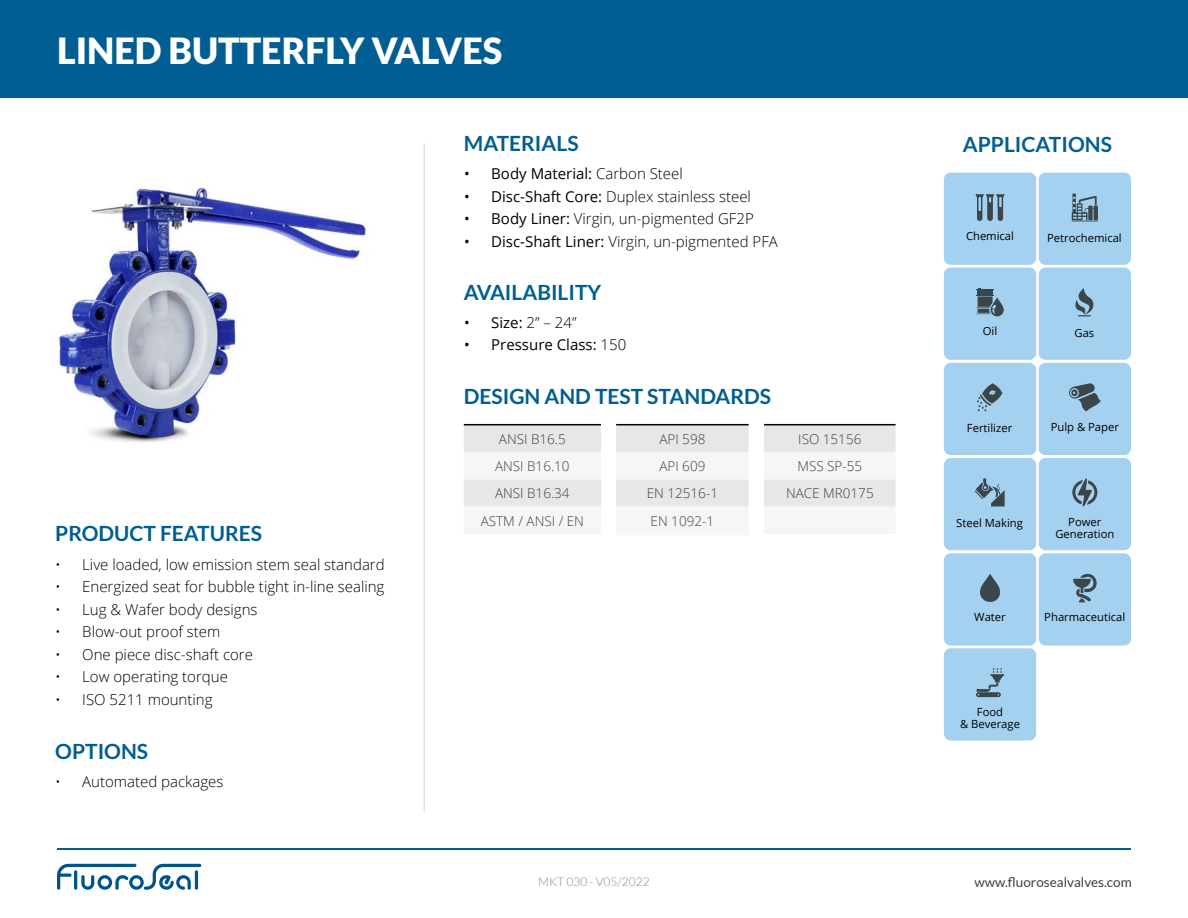
<style>
.page{position:relative;width:1188px;height:918px;background:#fff}
.page>*{position:absolute;margin:0;border:0;box-sizing:border-box;transform-origin:0 0}
.t1{font:900 36px "Lato";color:#fff}
.t2{font:700 21px "Lato";color:#005e92}
.t3{font:700 21px "Lato";color:#035e92}
.t4{font:300 15px "Open Sans";color:#000}
.t5{font:300 15px "Open Sans";color:#000101}
.t6{font:15px "Open Sans";color:#000101}
.t7{font:300 13.5px/27.3px "Open Sans";color:#414042;text-align:center}
.t8{font:13.5px "Lato";color:#414042}
.t9{font:300 12px "Lato";color:#80878f}
.t10{font:11.25px/12px "Open Sans";color:#000;text-align:center}
.s1{font-weight:300}
.s2{font-weight:400}
</style>
<div class="page">
<img style="left:58px;top:187px;width:309px;height:256px">
<div style="left:0;top:0;width:1188px;height:98px;background:#005e92"></div>
<svg style="left:464px;top:425px;width:137px;height:82px"></svg>
<hr style="left:464px;top:424px;width:137px;height:1px;background:#000">
<svg style="left:616px;top:425px;width:133px;height:82px"></svg>
<hr style="left:616px;top:424px;width:133px;height:1px;background:#000">
<svg style="left:764px;top:425px;width:132px;height:82px"></svg>
<hr style="left:764px;top:424px;width:132px;height:1px;background:#000">
<hr style="left:57px;top:848px;width:1074px;height:2px;background:#005e92">
<hr style="left:424px;top:144px;width:1px;height:668px;background:#c2c4c6">
<svg style="left:57px;top:864px;width:144px;height:26px"></svg>
<div style="left:1039px;top:173px;width:92px;height:92px;background:#a5d1f0;border-radius:7px"></div>
<div style="left:1039px;top:268px;width:92px;height:92px;background:#a5d1f0;border-radius:7px"></div>
<div style="left:944px;top:173px;width:92px;height:92px;background:#a5d1f0;border-radius:7px"></div>
<div style="left:944px;top:268px;width:92px;height:92px;background:#a5d1f0;border-radius:7px"></div>
<svg style="left:976px;top:288px;width:28px;height:29px"></svg>
<svg style="left:1075px;top:288px;width:19px;height:28px"></svg>
<div style="left:1039px;top:363px;width:92px;height:92px;background:#a5d1f0;border-radius:7px"></div>
<svg style="left:1069px;top:383px;width:32px;height:28px"></svg>
<svg style="left:1072px;top:194px;width:26px;height:28px"></svg>
<svg style="left:975px;top:194px;width:30px;height:27px"></svg>
<div style="left:1039px;top:553px;width:92px;height:93px;background:#a5d1f0;border-radius:7px"></div>
<div style="left:944px;top:553px;width:92px;height:93px;background:#a5d1f0;border-radius:7px"></div>
<div style="left:944px;top:648px;width:92px;height:93px;background:#a5d1f0;border-radius:7px"></div>
<svg style="left:1073px;top:574px;width:24px;height:28px"></svg>
<svg style="left:976px;top:668px;width:28px;height:29px"></svg>
<svg style="left:980px;top:574px;width:20px;height:28px"></svg>
<div style="left:1039px;top:458px;width:92px;height:92px;background:#a5d1f0;border-radius:7px"></div>
<svg style="left:1072px;top:478px;width:25px;height:28px"></svg>
<div style="left:944px;top:458px;width:92px;height:92px;background:#a5d1f0;border-radius:7px"></div>
<svg style="left:975px;top:478px;width:30px;height:28px"></svg>
<svg style="left:975px;top:491px;width:8px;height:8px"></svg>
<div style="left:944px;top:363px;width:92px;height:92px;background:#a5d1f0;border-radius:7px"></div>
<svg style="left:977px;top:383px;width:25px;height:28px"></svg>
<h1 class="t1" style="left:57px;top:29px;width:447px">LINED BUTTERFLY VALVES</h1>
<h2 class="t2" style="left:464px;top:131px;width:116px">MATERIALS</h2>
<p class="t6" style="left:464px;top:163px;width:220px">• Body Material: <span class="s1">Carbon Steel</span></p>
<p class="t5" style="left:464px;top:186px;width:288px"><span class="s2">• Disc-Shaft Core:</span> Duplex stainless steel</p>
<p class="t5" style="left:464px;top:208px;width:291px"><span class="s2">• Body Liner:</span> Virgin, un-pigmented GF2P</p>
<p class="t5" style="left:464px;top:231px;width:315px"><span class="s2">• Disc-Shaft Liner:</span> Virgin, un-pigmented PFA</p>
<h2 class="t2" style="left:464px;top:280px;width:139px">AVAILABILITY</h2>
<h2 class="t2" style="left:55px;top:522px;width:208px">PRODUCT FEATURES</h2>
<p class="t4" style="left:55px;top:554px;width:331px">• Live loaded, low emission stem seal standard</p>
<p class="t4" style="left:55px;top:577px;width:331px">• Energized seat for bubble tight in-line sealing</p>
<p class="t4" style="left:55px;top:599px;width:204px">• Lug &amp; Wafer body designs</p>
<p class="t4" style="left:55px;top:622px;width:167px">• Blow-out proof stem</p>
<p class="t4" style="left:55px;top:644px;width:199px">• One piece disc-shaft core</p>
<p class="t4" style="left:55px;top:667px;width:174px">• Low operating torque</p>
<p class="t4" style="left:55px;top:689px;width:159px">• ISO 5211 mounting</p>
<h2 class="t2" style="left:55px;top:739px;width:94px">OPTIONS</h2>
<p class="t5" style="left:55px;top:771px;width:170px">• Automated packages</p>
<p class="t6" style="left:464px;top:312px;width:114px">• Size: <span class="s1">2” – 24”</span></p>
<p class="t6" style="left:464px;top:335px;width:164px">• Pressure Class: <span class="s1">150</span></p>
<h2 class="t2" style="left:464px;top:385px;width:309px">DESIGN AND TEST STANDARDS</h2>
<p class="t7" style="left:647px;top:425px;width:73px">API 598<br>API 609<br>EN 12516-1<br>EN 1092-1</p>
<p class="t7" style="left:786px;top:425px;width:89px">ISO 15156<br>MSS SP-55<br>NACE MR0175</p>
<p class="t7" style="left:481px;top:425px;width:105px">ANSI B16.5<br>ANSI B16.10<br>ANSI B16.34<br>ASTM / ANSI / EN</p>
<h2 class="t3" style="left:963px;top:132px;width:151px">APPLICATIONS</h2>
<p class="t10" style="left:966px;top:230px;width:50px">Chemical</p>
<p class="t10" style="left:983px;top:325px;width:16px">Oil</p>
<p class="t10" style="left:1047px;top:231px;width:76px">Petrochemical</p>
<p class="t10" style="left:1075px;top:326px;width:21px">Gas</p>
<p class="t10" style="left:967px;top:422px;width:47px">Fertilizer</p>
<p class="t10" style="left:1051px;top:420px;width:70px">Pulp &amp; Paper</p>
<p class="t10" style="left:956px;top:517px;width:68px">Steel Making</p>
<p class="t10" style="left:1055px;top:515px;width:61px">Power<br>Generation</p>
<p class="t10" style="left:974px;top:611px;width:33px">Water</p>
<p class="t10" style="left:1044px;top:611px;width:83px">Pharmaceutical</p>
<p class="t10" style="left:960px;top:706px;width:62px">Food<br>&amp; Beverage</p>
<p class="t9" style="left:538px;top:875px;width:113px">MKT 030 - V05/2022</p>
<p class="t8" style="left:974px;top:874px;width:159px">www.fluorosealvalves.com</p>
</div>
